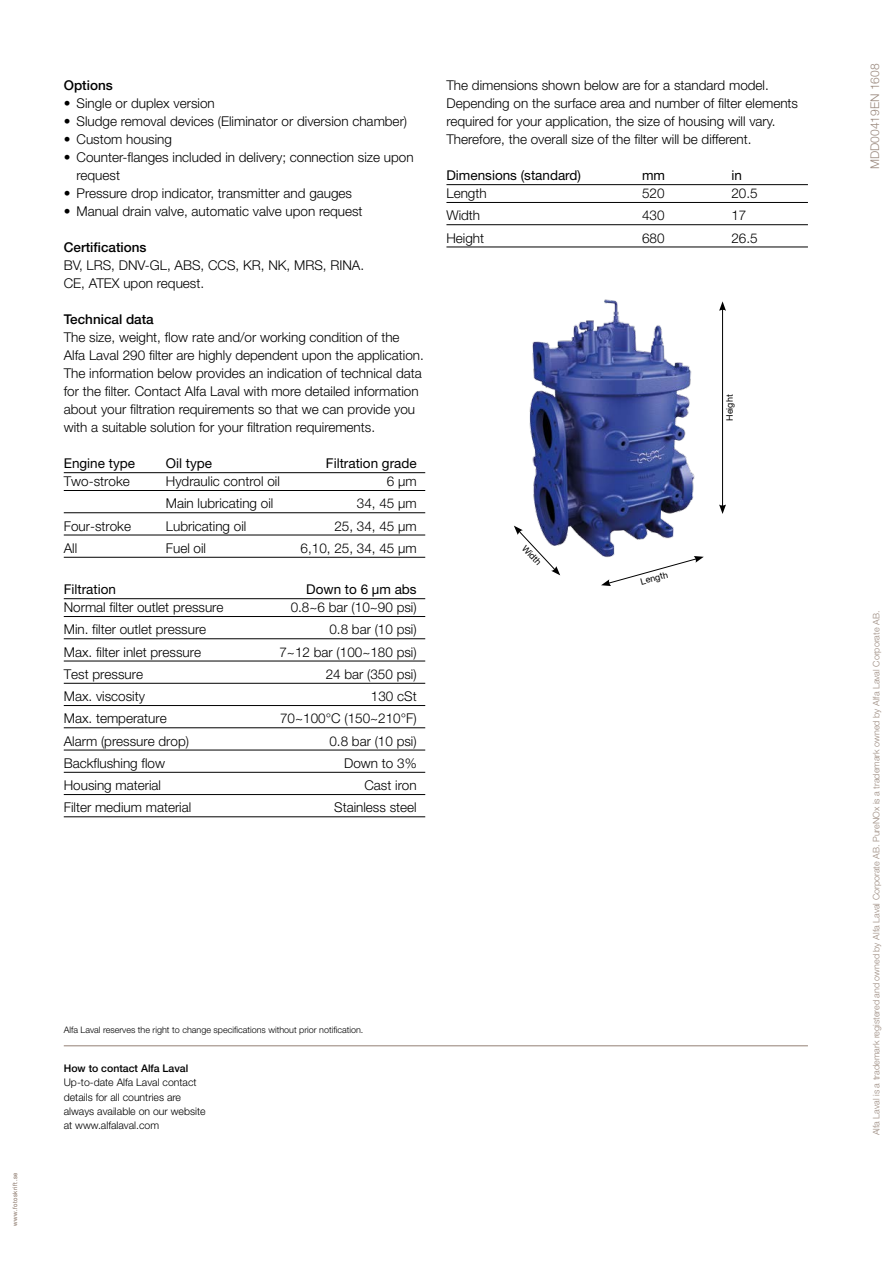
<style>
.page{position:relative;width:893px;height:1263px;background:#fff}
.page>*{position:absolute;margin:0;border:0;box-sizing:border-box;transform-origin:0 0}
.t1{font:300 13.5px/18px "Helvetica Neue LT Std";color:#000}
.t2{font:13.5px "Helvetica Neue LT Std";color:#000}
.t3{font:500 13.5px "Helvetica Neue LT Std";color:#000}
.t4{font:300 12px "Helvetica Neue LT Std";color:#9a897e}
.t5{font:300 10.5px/14.2px "Helvetica Neue LT Std";color:#000}
.t6{font:500 10.5px "Helvetica Neue LT Std";color:#000}
.t7{font:300 9px "Helvetica Neue LT Std";color:#9a897e}
.t8{font:300 9px "Helvetica Neue LT Std";color:#000}
.t9{font:9px "Helvetica Neue LT Std";color:#000}
.t10{font:300 6px "Helvetica Neue LT Std";letter-spacing:.095em;color:#9a897e}
</style>
<div class="page">
<hr style="left:64px;top:1045px;width:744px;height:1px;background:#9a897e">
<hr style="left:64px;top:472px;width:361px;height:1px;background:#000">
<hr style="left:64px;top:490px;width:361px;height:1px;background:#000">
<hr style="left:64px;top:512px;width:361px;height:1px;background:#000">
<hr style="left:64px;top:535px;width:361px;height:1px;background:#000">
<hr style="left:64px;top:557px;width:361px;height:1px;background:#000">
<hr style="left:446px;top:184px;width:362px;height:1px;background:#000">
<hr style="left:446px;top:202px;width:362px;height:1px;background:#000">
<hr style="left:446px;top:224px;width:362px;height:1px;background:#000">
<hr style="left:446px;top:247px;width:362px;height:1px;background:#000">
<img style="left:514px;top:299px;width:210px;height:277px">
<svg style="left:514px;top:526px;width:46px;height:49px"></svg>
<svg style="left:601px;top:556px;width:103px;height:30px"></svg>
<hr style="left:722px;top:308px;width:1px;height:199px;background:#000">
<svg style="left:719px;top:504px;width:7px;height:10px"></svg>
<svg style="left:719px;top:301px;width:7px;height:10px"></svg>
<hr style="left:64px;top:598px;width:361px;height:1px;background:#000">
<hr style="left:64px;top:616px;width:361px;height:1px;background:#000">
<hr style="left:64px;top:638px;width:361px;height:1px;background:#000">
<hr style="left:64px;top:661px;width:361px;height:1px;background:#000">
<hr style="left:64px;top:683px;width:361px;height:1px;background:#000">
<hr style="left:64px;top:705px;width:361px;height:1px;background:#000">
<hr style="left:64px;top:727px;width:361px;height:1px;background:#000">
<hr style="left:64px;top:750px;width:361px;height:1px;background:#000">
<hr style="left:64px;top:772px;width:361px;height:1px;background:#000">
<hr style="left:64px;top:794px;width:361px;height:1px;background:#000">
<hr style="left:64px;top:816px;width:361px;height:1px;background:#000">
<p class="t3" style="left:64px;top:77px;width:51px">Options</p>
<p class="t1" style="left:64px;top:94px;width:153px">• Single or duplex version</p>
<p class="t1" style="left:64px;top:112px;width:345px">• Sludge removal devices (Eliminator or diversion chamber)</p>
<p class="t1" style="left:64px;top:130px;width:110px">• Custom housing</p>
<p class="t1" style="left:77px;top:148px;width:339px;text-indent:-13px">• Counter-flanges included in delivery; connection size upon request</p>
<p class="t1" style="left:64px;top:184px;width:290px">• Pressure drop indicator, transmitter and gauges</p>
<p class="t1" style="left:64px;top:202px;width:300px">• Manual drain valve, automatic valve upon request</p>
<p class="t3" style="left:64px;top:239px;width:84px">Certifications</p>
<p class="t1" style="left:64px;top:256px;width:302px">BV, LRS, DNV-GL, ABS, CCS, KR, NK, MRS, RINA.<br>CE, ATEX upon request.</p>
<p class="t3" style="left:64px;top:311px;width:92px">Technical data</p>
<p class="t1" style="left:64px;top:328px;width:362px">The size, weight, flow rate and/or working condition of the Alfa Laval 290 filter are highly dependent upon the application.<br>The information below provides an indication of technical data for the filter. Contact Alfa Laval with more detailed information about your filtration requirements so that we can provide you with a suitable solution for your filtration requirements.</p>
<p class="t2" style="left:64px;top:455px;width:73px">Engine type</p>
<p class="t2" style="left:166px;top:455px;width:48px">Oil type</p>
<p class="t2" style="left:326px;top:455px;width:92px">Filtration grade</p>
<p class="t1" style="left:64px;top:472px;width:68px">Two-stroke</p>
<p class="t1" style="left:166px;top:472px;width:116px">Hydraulic control oil</p>
<p class="t1" style="left:387px;top:472px;width:31px">6 µm</p>
<p class="t1" style="left:166px;top:494px;width:109px">Main lubricating oil</p>
<p class="t1" style="left:357px;top:494px;width:61px">34, 45 µm</p>
<p class="t1" style="left:64px;top:516px;width:69px">Four-stroke</p>
<p class="t1" style="left:166px;top:516px;width:82px">Lubricating oil</p>
<p class="t1" style="left:334px;top:516px;width:84px">25, 34, 45 µm</p>
<p class="t1" style="left:64px;top:539px;width:15px">All</p>
<p class="t1" style="left:166px;top:539px;width:42px">Fuel oil</p>
<p class="t1" style="left:301px;top:539px;width:118px">6,10, 25, 34, 45 µm</p>
<p class="t2" style="left:64px;top:581px;width:54px">Filtration</p>
<p class="t2" style="left:306px;top:581px;width:112px">Down to 6 µm abs</p>
<p class="t1" style="left:64px;top:598px;width:161px">Normal filter outlet pressure</p>
<p class="t1" style="left:291px;top:598px;width:128px">0.8~6 bar (10~90 psi)</p>
<p class="t1" style="left:64px;top:620px;width:144px">Min. filter outlet pressure</p>
<p class="t1" style="left:329px;top:620px;width:89px">0.8 bar (10 psi)</p>
<p class="t1" style="left:64px;top:642px;width:139px">Max. filter inlet pressure</p>
<p class="t1" style="left:279px;top:642px;width:139px">7~12 bar (100~180 psi)</p>
<p class="t1" style="left:64px;top:665px;width:81px">Test pressure</p>
<p class="t1" style="left:326px;top:665px;width:93px">24 bar (350 psi)</p>
<p class="t1" style="left:64px;top:687px;width:83px">Max. viscosity</p>
<p class="t1" style="left:371px;top:687px;width:47px">130 cSt</p>
<p class="t1" style="left:64px;top:709px;width:105px">Max. temperature</p>
<p class="t1" style="left:280px;top:709px;width:138px">70~100°C (150~210°F)</p>
<p class="t1" style="left:64px;top:731px;width:127px">Alarm (pressure drop)</p>
<p class="t1" style="left:329px;top:731px;width:89px">0.8 bar (10 psi)</p>
<p class="t1" style="left:64px;top:754px;width:103px">Backflushing flow</p>
<p class="t1" style="left:344px;top:754px;width:74px">Down to 3%</p>
<p class="t1" style="left:64px;top:776px;width:99px">Housing material</p>
<p class="t1" style="left:364px;top:776px;width:54px">Cast iron</p>
<p class="t1" style="left:64px;top:798px;width:129px">Filter medium material</p>
<p class="t1" style="left:334px;top:798px;width:84px">Stainless steel</p>
<p class="t1" style="left:446px;top:76px;width:353px">The dimensions shown below are for a standard model.<br>Depending on the surface area and number of filter elements required for your application, the size of housing will vary.<br>Therefore, the overall size of the filter will be different.</p>
<p class="t2" style="left:446px;top:167px;width:136px">Dimensions (standard)</p>
<p class="t2" style="left:642px;top:167px;width:25px">mm</p>
<p class="t2" style="left:731px;top:167px;width:12px">in</p>
<p class="t1" style="left:446px;top:184px;width:42px">Length</p>
<p class="t1" style="left:642px;top:184px;width:24px">520</p>
<p class="t1" style="left:731px;top:184px;width:28px">20.5</p>
<p class="t1" style="left:446px;top:206px;width:35px">Width</p>
<p class="t1" style="left:642px;top:206px;width:24px">430</p>
<p class="t1" style="left:731px;top:206px;width:17px">17</p>
<p class="t1" style="left:446px;top:228px;width:39px">Height</p>
<p class="t1" style="left:642px;top:228px;width:24px">680</p>
<p class="t1" style="left:731px;top:228px;width:28px">26.5</p>
<p class="t9" style="left:528px;top:543px;width:25px;rotate:47deg">Width</p>
<p class="t9" style="left:724px;top:421px;width:28px;rotate:-90deg">Height</p>
<p class="t9" style="left:639px;top:576px;width:29px;rotate:-15deg">Length</p>
<p class="t10" style="left:11px;top:1226px;width:55px;rotate:-90deg">www.fotoskrift.se</p>
<p class="t8" style="left:64px;top:1024px;width:301px">Alfa Laval reserves the right to change specifications without prior notification.</p>
<p class="t6" style="left:64px;top:1062px;width:126px">How to contact Alfa Laval</p>
<p class="t5" style="left:64px;top:1075px;width:143px">Up-to-date Alfa Laval contact details for all countries are always available on our website at www.alfalaval.com</p>
<p class="t4" style="left:867px;top:169px;width:107px;rotate:-90deg">MDD00419EN 1608</p>
<p class="t7" style="left:871px;top:1135px;width:526px;rotate:-90deg">Alfa Laval is a trademark registered and owned by Alfa Laval Corporate AB. PureNOx is a trademark owned by Alfa Laval Corporate AB.</p>
</div>
